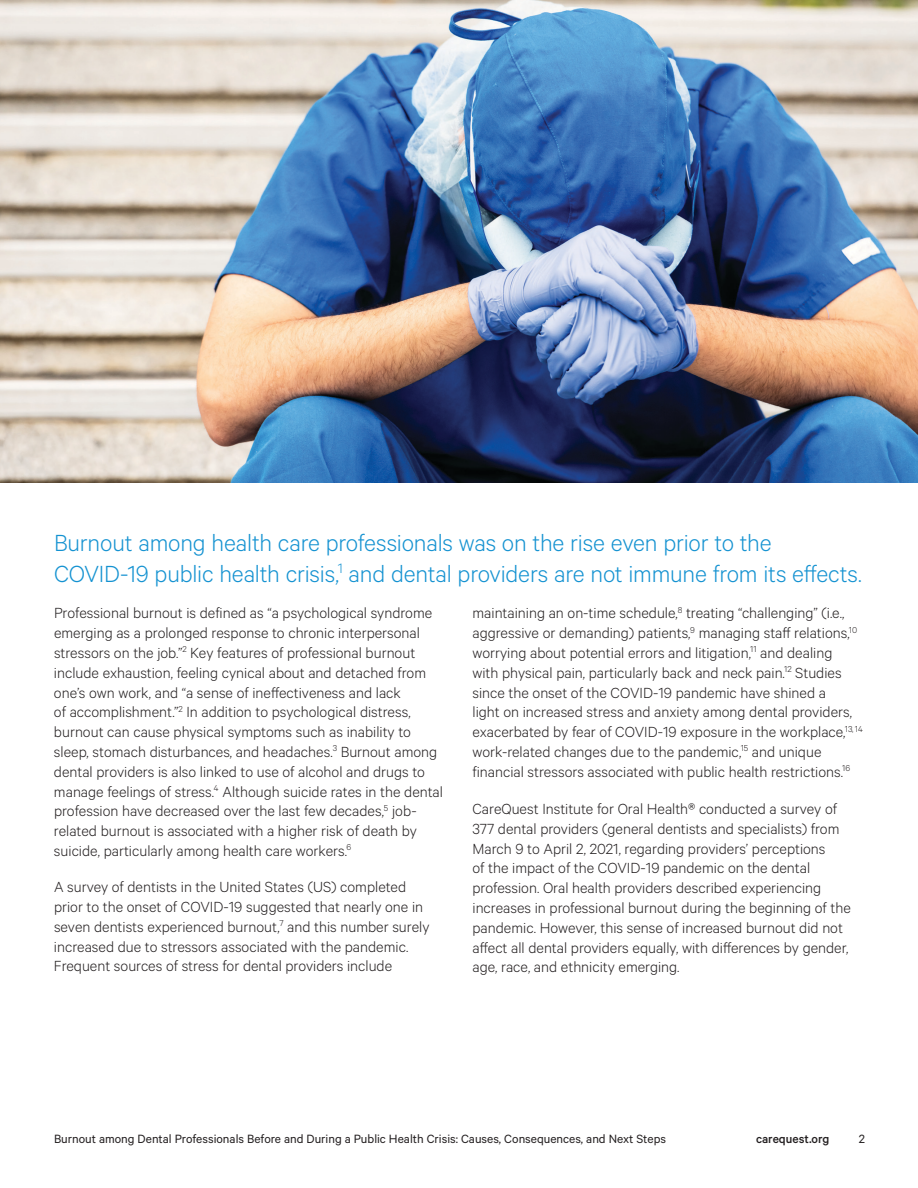
<style>
.page{position:relative;width:918px;height:1188px;background:#fff}
.page>*{position:absolute;margin:0;border:0;box-sizing:border-box;transform-origin:0 0}
.t1{font:300 26.25px/31.5px "Calibre";letter-spacing:-.01em;color:#1492d1}
.t2{font:300 16.5px/19.8px "Calibre";color:#231f20}
.t3{font:13.5px "Calibre";color:#231f20}
.t4{font:500 13.5px "Calibre";color:#231f20}
.s1{font-size:17.25px}
</style>
<div class="page">
<img style="left:0;top:0;width:918px;height:483px">
<h1 class="t1" style="left:54px;top:525px;width:809px">Burnout among health care professionals was on the rise even prior to the<br>COVID-19 public health crisis,<sup>1</sup> and dental providers are not immune from its effects.</h1>
<p class="t2" style="left:54px;top:603px;width:391px">Professional burnout is defined as “a psychological syndrome emerging as a prolonged response to chronic interpersonal stressors on the job.”<sup>2</sup> Key features of professional burnout include exhaustion, feeling cynical about and detached from one’s own work, and “a sense of ineffectiveness and lack<br>of accomplishment.”<sup>2</sup> In addition to psychological distress, burnout can cause physical symptoms such as inability to sleep, stomach disturbances, and headaches.<sup>3</sup> Burnout among dental providers is also linked to use of alcohol and drugs to manage feelings of stress.<sup>4</sup> Although suicide rates in the dental profession have decreased over the last few decades,<sup>5</sup> job&shy;related burnout is associated with a higher risk of death by suicide, particularly among health care workers.<sup>6</sup></p>
<p class="t2" style="left:54px;top:876px;width:377px">A survey of dentists in the United States (US) completed prior to the onset of COVID-19 suggested that nearly one in seven dentists experienced burnout,<sup>7</sup> and this number surely increased due to stressors associated with the pandemic.<br>Frequent sources of stress for dental providers include</p>
<p class="t2" style="left:472px;top:603px;width:392px">maintaining an on-time schedule,<sup>8</sup> treating “challenging” (i.e., aggressive or demanding) patients,<sup>9</sup> managing staff relations,<sup>10 </sup>worrying about potential errors and litigation,<sup>11</sup> and dealing<br>with physical pain, particularly back and neck pain.<sup>12</sup> Studies since the onset of the COVID-19 pandemic have shined a<br>light on increased stress and anxiety among dental providers, exacerbated by fear of COVID-19 exposure in the workplace,<sup>13,</sup> <sup>14 </sup>work-related changes due to the pandemic,<sup>15</sup> and unique financial stressors associated with public health restrictions.<sup>16</sup></p>
<p class="t2" style="left:473px;top:798px;width:380px">CareQuest Institute for Oral Health<span class="s1">®</span> conducted a survey of 377 dental providers (general dentists and specialists) from March 9 to April 2, 2021, regarding providers’ perceptions<br>of the impact of the COVID-19 pandemic on the dental profession. Oral health providers described experiencing increases in professional burnout during the beginning of the pandemic. However, this sense of increased burnout did not affect all dental providers equally, with differences by gender, age, race, and ethnicity emerging.</p>
<p class="t3" style="left:54px;top:1131px;width:614px">Burnout among Dental Professionals Before and During a Public Health Crisis: Causes, Consequences, and Next Steps</p>
<p class="t4" style="left:756px;top:1131px;width:75px">carequest.org</p>
<p class="t3" style="left:859px;top:1131px;width:8px">2</p>
</div>
